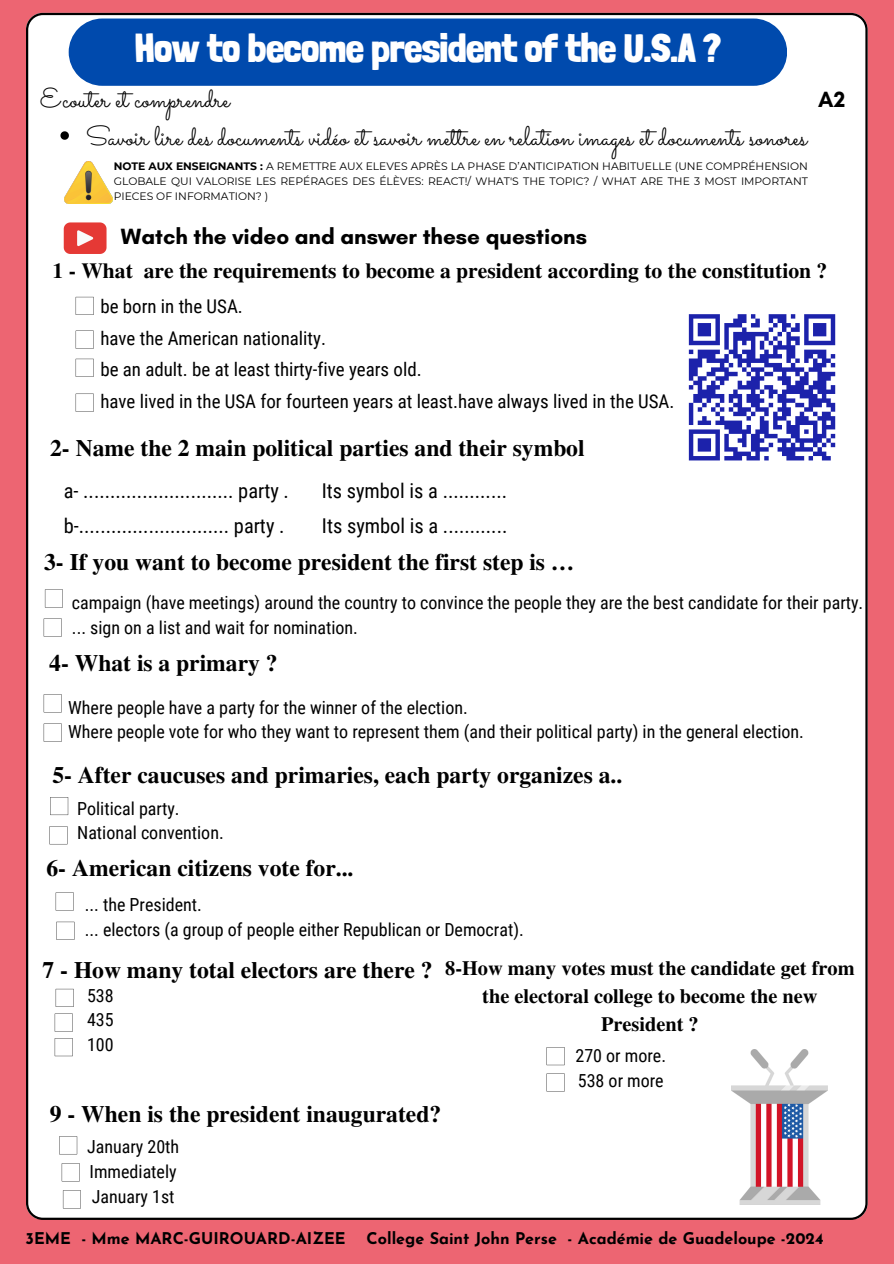
<style>
.page{position:relative;width:894px;height:1264px;background:#fff}
.page>*{position:absolute;margin:0;border:0;box-sizing:border-box;transform-origin:0 0}
.t1{font:900 39.45px "Londrina Solid";color:#fff}
.t2{font:27px "Sacramento";color:#000}
.t3{font:700 23.55px "Free Serif";color:#000}
.t4{font:700 22.5px "Glacial Indifference";color:#000}
.t5{font:700 21.6px "Free Serif";color:#000}
.t6{font:20.4px "Roboto Condensed";color:#000}
.t7{font:700 20.4px/28.2px "Free Serif";color:#000;text-align:center}
.t8{font:18.9px/31.5px "Roboto Condensed";color:#000}
.t9{font:18px "Roboto Condensed";color:#000}
.t10{font:700 16.2px "Josefin Sans";color:#000}
.t11{font:10.8px/14.9px "Montserrat";color:#000;text-align:justify}
.s1{font-weight:700}
</style>
<div class="page">
<div style="left:0;top:0;width:893px;height:1263px;background:#ed6572"></div>
<div style="left:26px;top:13px;width:841px;height:1206px;background:#fff"></div>
<svg style="left:45px;top:589px;width:18px;height:18px"></svg>
<svg style="left:44px;top:618px;width:18px;height:18px"></svg>
<svg style="left:44px;top:694px;width:18px;height:18px"></svg>
<svg style="left:44px;top:723px;width:18px;height:18px"></svg>
<svg style="left:49px;top:826px;width:18px;height:18px"></svg>
<div style="left:69px;top:19px;width:717px;height:67px;background:#004aad"></div>
<svg style="left:64px;top:222px;width:42px;height:32px"></svg>
<svg style="left:76px;top:297px;width:18px;height:18px"></svg>
<svg style="left:76px;top:330px;width:18px;height:18px"></svg>
<svg style="left:76px;top:359px;width:18px;height:18px"></svg>
<svg style="left:76px;top:393px;width:18px;height:18px"></svg>
<svg style="left:50px;top:797px;width:18px;height:18px"></svg>
<svg style="left:56px;top:892px;width:18px;height:18px"></svg>
<svg style="left:56px;top:921px;width:18px;height:18px"></svg>
<svg style="left:56px;top:988px;width:18px;height:18px"></svg>
<svg style="left:55px;top:1013px;width:18px;height:18px"></svg>
<svg style="left:55px;top:1038px;width:18px;height:18px"></svg>
<svg style="left:546px;top:1047px;width:18px;height:18px"></svg>
<svg style="left:546px;top:1073px;width:18px;height:18px"></svg>
<svg style="left:59px;top:1136px;width:18px;height:18px"></svg>
<svg style="left:62px;top:1163px;width:18px;height:18px"></svg>
<svg style="left:63px;top:1190px;width:18px;height:18px"></svg>
<img style="left:731px;top:1049px;width:96px;height:155px">
<div style="left:679px;top:305px;width:164px;height:164px;background:#fff"></div>
<svg style="left:688px;top:314px;width:148px;height:147px"></svg>
<svg style="left:60px;top:131px;width:9px;height:9px"></svg>
<img style="left:65px;top:162px;width:47px;height:41px">
<h1 class="t1" style="left:135px;top:25px;width:587px">How to become president of the U.S.A ?</h1>
<p class="t2" style="left:40px;top:82px;width:191px">Ecouter et comprendre</p>
<p class="t2" style="left:86px;top:119px;width:722px">Savoir lire des documents vidéo et savoir met re en relation images et documents sonores</p>
<p class="t11" style="left:114px;top:159px;width:695px"><span class="s1">NOTE AUX ENSEIGNANTS :</span> A REMETTRE AUX ELEVES APRÈS LA PHASE D’ANTICIPATION HABITUELLE (UNE COMPRÉHENSION GLOBALE QUI VALORISE LES REPÉRAGES DES ÉLÈVES: REACT!/ WHAT'S THE TOPIC? / WHAT ARE THE 3 MOST IMPORTANT PIECES OF INFORMATION? )</p>
<p class="t4" style="left:818px;top:85px;width:29px">A2</p>
<p class="t4" style="left:121px;top:222px;width:467px">Watch the video and answer these questions</p>
<p class="t5" style="left:53px;top:259px;width:776px">1 - What are the requirements to become a president according to the constitution ?</p>
<p class="t8" style="left:100px;top:291px;width:575px">be born in the USA.<br>have the American nationality.<br>be an adult. be at least thirty-five years old.<br>have lived in the USA for fourteen years at least.have always lived in the USA.</p>
<p class="t3" style="left:50px;top:435px;width:535px">2- Name the 2 main political parties and their symbol</p>
<h6 class="t6" style="left:64px;top:479px;width:227px">a- ............................ party .</h6>
<h6 class="t6" style="left:321px;top:479px;width:187px">Its symbol is a ............</h6>
<p class="t6" style="left:64px;top:514px;width:222px">b-............................ party .</p>
<p class="t6" style="left:322px;top:514px;width:187px">Its symbol is a ............</p>
<p class="t3" style="left:44px;top:549px;width:531px">3- If you want to become president the first step is …</p>
<p class="t9" style="left:72px;top:592px;width:792px">campaign (have meetings) around the country to convince the people they are the best candidate for their party.</p>
<p class="t9" style="left:72px;top:617px;width:287px">... sign on a list and wait for nomination.</p>
<p class="t3" style="left:49px;top:650px;width:230px">4- What is a primary ?</p>
<p class="t9" style="left:68px;top:696px;width:401px">Where people have a party for the winner of the election.</p>
<p class="t9" style="left:68px;top:721px;width:737px">Where people vote for who they want to represent them (and their political party) in the general election.</p>
<p class="t3" style="left:52px;top:761px;width:571px">5- After caucuses and primaries, each party organizes a..</p>
<p class="t9" style="left:77px;top:798px;width:104px">Political party.</p>
<p class="t9" style="left:77px;top:822px;width:148px">National convention.</p>
<p class="t3" style="left:46px;top:854px;width:308px">6- American citizens vote for...</p>
<p class="t9" style="left:85px;top:894px;width:119px">... the President.</p>
<p class="t9" style="left:85px;top:919px;width:440px">... electors (a group of people either Republican or Democrat).</p>
<p class="t3" style="left:43px;top:956px;width:391px">7 - How many total electors are there ?</p>
<p class="t9" style="left:87px;top:985px;width:28px">538</p>
<p class="t9" style="left:87px;top:1009px;width:28px">435</p>
<p class="t9" style="left:87px;top:1034px;width:28px">100</p>
<p class="t7" style="left:445px;top:954px;width:411px">8-How many votes must the candidate get from the electoral college to become the new<br>President ?</p>
<p class="t9" style="left:575px;top:1045px;width:92px">270 or more.</p>
<p class="t9" style="left:577px;top:1069px;width:87px">538 or more</p>
<p class="t3" style="left:50px;top:1100px;width:393px">9 - When is the president inaugurated?</p>
<p class="t9" style="left:87px;top:1136px;width:94px">January 20th</p>
<p class="t9" style="left:90px;top:1161px;width:89px">Immediately</p>
<p class="t9" style="left:92px;top:1186px;width:84px">January 1st</p>
<h2 class="t10" style="left:25px;top:1231px;width:321px">3EME - Mme MARC-GUIROUARD-AIZEE</h2>
<h2 class="t10" style="left:366px;top:1231px;width:458px">College Saint John Perse - Académie de Guadeloupe -2024</h2>
</div>
